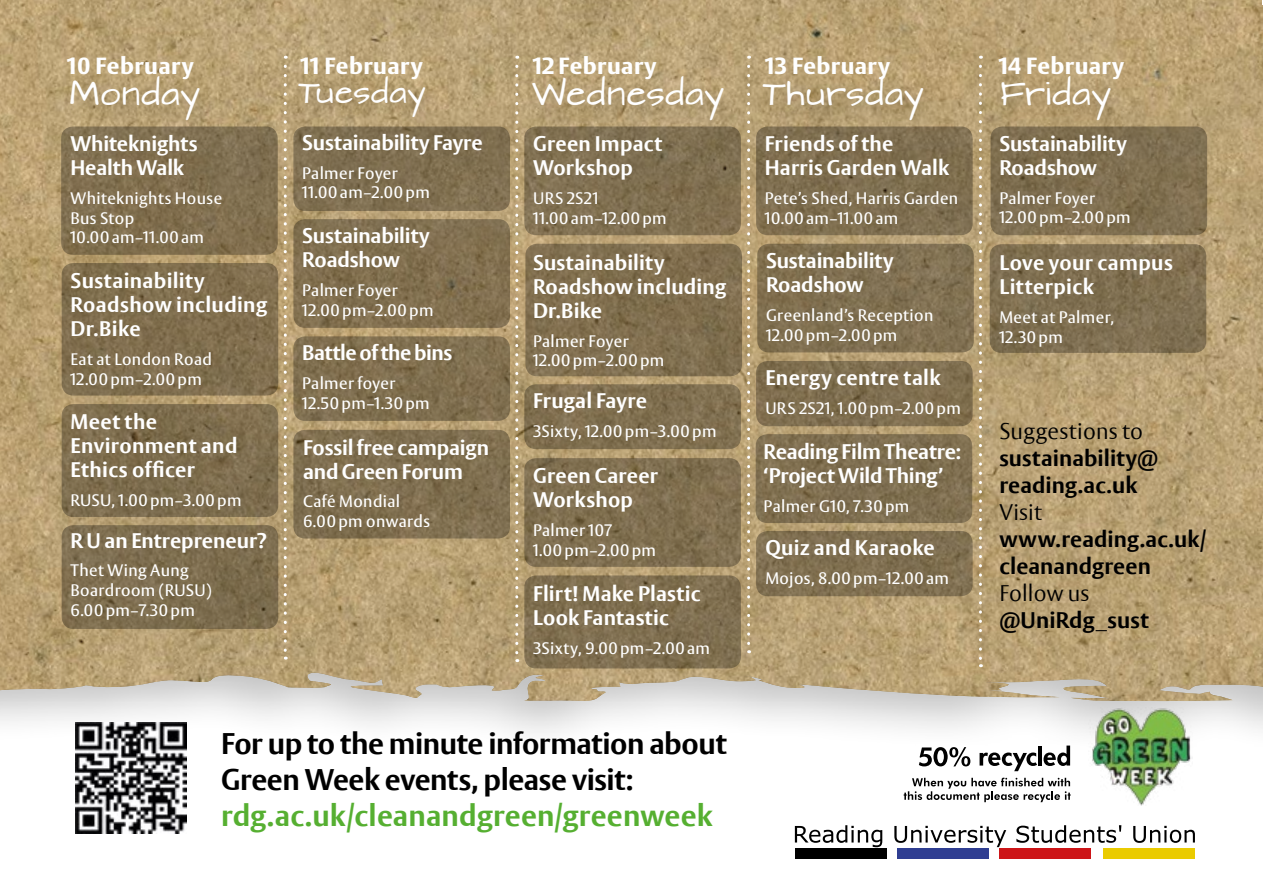
<style>
.page{position:relative;width:1263px;height:893px;background:#fff}
.page>*{position:absolute;margin:0;border:0;box-sizing:border-box;transform-origin:0 0}
.t1{font:700 29.7px/35.7px "Rdg Vesta";letter-spacing:-.015em;color:#000}
.t2{font:700 29.7px "Rdg Vesta";letter-spacing:.005em;color:#56af31}
.t3{font:29.4px "Architects Daughter";letter-spacing:.025em;color:#fff}
.t4{font:27.3px "Architects Daughter";letter-spacing:.015em;color:#fff}
.t5{font:700 23.1px "Rdg Vesta 2";letter-spacing:.015em;color:#fff}
.t6{font:700 22.5px/27px "Rdg Vesta";letter-spacing:.005em;color:#000}
.t7{font:22.5px "Rdg Vesta";letter-spacing:.01em;color:#000}
.t8{font:700 21px/24px "Rdg Vesta";letter-spacing:.005em;color:#fff}
.t9{font:700 21px "Rdg Vesta";letter-spacing:-.02em;color:#fff}
.t10{font:16.5px/19.8px "Rdg Vesta 3";letter-spacing:.025em;color:#fff}
</style>
<div class="page">
<img style="left:0;top:0;width:1263px;height:667px">
<div style="left:0;top:667px;width:1263px;height:226px;background:#000;opacity:.25"></div>
<div style="left:289px;top:68px;width:158px;height:69px;background:#000;opacity:.22"></div>
<div style="left:523px;top:68px;width:222px;height:74px;background:#000;opacity:.22"></div>
<div style="left:992px;top:68px;width:141px;height:74px;background:#000;opacity:.22"></div>
<div style="left:61px;top:68px;width:160px;height:74px;background:#000;opacity:.22"></div>
<div style="left:754px;top:68px;width:192px;height:74px;background:#000;opacity:.22"></div>
<svg style="left:284px;top:66px;width:3px;height:594px;background:#ccba98"></svg>
<svg style="left:515px;top:66px;width:3px;height:596px"></svg>
<svg style="left:747px;top:66px;width:3px;height:587px;background:#cab897"></svg>
<svg style="left:979px;top:66px;width:3px;height:601px;background:#cab998"></svg>
<img style="left:75px;top:722px;width:112px;height:112px">
<svg style="left:795px;top:825px;width:87px;height:22px"></svg>
<svg style="left:894px;top:826px;width:112px;height:21px"></svg>
<svg style="left:1016px;top:825px;width:105px;height:18px"></svg>
<svg style="left:1133px;top:826px;width:62px;height:17px"></svg>
<div style="left:795px;top:848px;width:91px;height:11px;background:#000"></div>
<div style="left:1103px;top:848px;width:91px;height:11px;background:#eacb00"></div>
<div style="left:897px;top:848px;width:91px;height:11px;background:#2f3e92"></div>
<div style="left:1000px;top:848px;width:91px;height:11px;background:#cd1518"></div>
<img style="left:1088px;top:708px;width:105px;height:97px">
<svg style="left:61px;top:127px;width:217px;height:128px;background:#806f4f"></svg>
<div style="left:293px;top:127px;width:217px;height:84px;background:#7f6f50;border-radius:12px"></div>
<svg style="left:293px;top:336px;width:217px;height:85px;background:#806f4f"></svg>
<div style="left:756px;top:434px;width:216px;height:89px;background:#7f6f50;border-radius:12px"></div>
<svg style="left:524px;top:384px;width:217px;height:65px;background:#806f4f"></svg>
<svg style="left:756px;top:361px;width:217px;height:65px;background:#7f6e4f"></svg>
<svg style="left:756px;top:531px;width:217px;height:65px;background:#7f6f50"></svg>
<svg style="left:990px;top:244px;width:216px;height:109px;background:#7f6f51"></svg>
<svg style="left:293px;top:430px;width:217px;height:108px;background:#7f6e4f"></svg>
<svg style="left:62px;top:404px;width:216px;height:113px;background:#7d6d4d"></svg>
<svg style="left:524px;top:458px;width:217px;height:109px;background:#7f6f4f"></svg>
<svg style="left:524px;top:575px;width:217px;height:93px;background:#7f6e4f"></svg>
<svg style="left:62px;top:525px;width:216px;height:104px;background:#7c6d4e"></svg>
<svg style="left:756px;top:127px;width:217px;height:108px;background:#7e6e4f"></svg>
<svg style="left:293px;top:219px;width:217px;height:109px;background:#816f4f"></svg>
<div style="left:990px;top:127px;width:217px;height:108px;background:#7f6f50;border-radius:12px"></div>
<svg style="left:757px;top:244px;width:217px;height:108px;background:#806f50"></svg>
<div style="left:524px;top:127px;width:217px;height:108px;background:#807051;border-radius:12px"></div>
<svg style="left:62px;top:263px;width:216px;height:133px;background:#7f6e4d"></svg>
<svg style="left:525px;top:244px;width:217px;height:132px;background:#806e4f"></svg>
<svg style="left:904px;top:778px;width:166px;height:24px"></svg>
<svg style="left:979px;top:752px;width:58px;height:19px"></svg>
<hr style="left:1038px;top:746px;width:4px;height:19px;background:#000">
<svg style="left:1043px;top:745px;width:27px;height:21px"></svg>
<svg style="left:919px;top:747px;width:51px;height:19px"></svg>
<h3 class="t5" style="left:67px;top:52px;width:128px">10 February</h3>
<h3 class="t5" style="left:301px;top:52px;width:123px">11 February</h3>
<h3 class="t5" style="left:533px;top:52px;width:125px">12 February</h3>
<h3 class="t5" style="left:765px;top:52px;width:126px">13 February</h3>
<h3 class="t5" style="left:999px;top:52px;width:127px">14 February</h3>
<h2 class="t3" style="left:69px;top:78px;width:132px">Monday</h2>
<h3 class="t4" style="left:299px;top:78px;width:129px">Tuesday</h3>
<h2 class="t3" style="left:532px;top:78px;width:194px">Wednesday</h2>
<h2 class="t3" style="left:763px;top:78px;width:163px">Thursday</h2>
<h2 class="t3" style="left:1000px;top:78px;width:113px">Friday</h2>
<p class="t8" style="left:70px;top:132px;width:129px">Whiteknights<br>Health Walk</p>
<p class="t10" style="left:70px;top:189px;width:153px">Whiteknights House<br>Bus Stop<br>10.00am–11.00am</p>
<p class="t8" style="left:70px;top:269px;width:198px">Sustainability<br>Roadshow including<br>Dr.Bike</p>
<p class="t10" style="left:70px;top:350px;width:143px">Eat at London Road<br>12.00pm–2.00pm</p>
<p class="t8" style="left:70px;top:410px;width:169px">Meet the<br>Environment and<br>Ethics officer</p>
<p class="t10" style="left:70px;top:491px;width:173px">RUSU, 1.00pm–3.00pm</p>
<p class="t8" style="left:70px;top:529px;width:198px">R U an Entrepreneur?</p>
<p class="t10" style="left:70px;top:561px;width:143px">Thet Wing Aung<br>Boardroom (RUSU)<br>6.00pm–7.30pm</p>
<p class="t8" style="left:302px;top:131px;width:182px">Sustainability Fayre</p>
<p class="t10" style="left:302px;top:164px;width:129px">Palmer Foyer<br>11.00am–2.00pm</p>
<p class="t8" style="left:302px;top:225px;width:129px">Sustainability<br>Roadshow</p>
<p class="t10" style="left:302px;top:281px;width:133px">Palmer Foyer<br>12.00pm–2.00pm</p>
<p class="t9" style="left:302px;top:340px;width:151px">Battle of the bins</p>
<p class="t10" style="left:302px;top:374px;width:129px">Palmer foyer<br>12.50pm–1.30pm</p>
<p class="t8" style="left:303px;top:436px;width:188px">Fossil free campaign and Green Forum</p>
<p class="t10" style="left:303px;top:493px;width:128px">Café Mondial<br>6.00pm onwards</p>
<p class="t8" style="left:533px;top:132px;width:131px">Green Impact<br>Workshop</p>
<p class="t10" style="left:533px;top:189px;width:135px">URS 2S21<br>11.00am–12.00pm</p>
<p class="t8" style="left:533px;top:251px;width:195px">Sustainability<br>Roadshow including<br>Dr.Bike</p>
<p class="t10" style="left:533px;top:332px;width:133px">Palmer Foyer<br>12.00pm–2.00pm</p>
<p class="t8" style="left:533px;top:389px;width:115px">Frugal Fayre</p>
<p class="t10" style="left:533px;top:422px;width:185px">3Sixty, 12.00pm–3.00pm</p>
<p class="t8" style="left:533px;top:465px;width:126px">Green Career<br>Workshop</p>
<p class="t10" style="left:533px;top:521px;width:124px">Palmer 107<br>1.00pm–2.00pm</p>
<p class="t8" style="left:533px;top:582px;width:169px">Flirt! Make Plastic<br>Look Fantastic</p>
<p class="t10" style="left:533px;top:639px;width:178px">3Sixty, 9.00pm–2.00am</p>
<h1 class="t1" style="left:221px;top:727px;width:507px">For up to the minute information about<br>Green Week events, please visit:</h1>
<h1 class="t2" style="left:221px;top:796px;width:493px">rdg.ac.uk/cleanandgreen/greenweek</h1>
<p class="t8" style="left:765px;top:132px;width:186px">Friends of the<br>Harris Garden Walk</p>
<p class="t10" style="left:765px;top:189px;width:195px">Pete’s Shed, Harris Garden<br>10.00am–11.00am</p>
<p class="t8" style="left:766px;top:249px;width:129px">Sustainability<br>Roadshow</p>
<p class="t10" style="left:766px;top:306px;width:169px">Greenland’s Reception<br>12.00pm–2.00pm</p>
<p class="t8" style="left:765px;top:366px;width:177px">Energy centre talk</p>
<p class="t10" style="left:765px;top:399px;width:197px">URS 2S21, 1.00pm–2.00pm</p>
<p class="t8" style="left:764px;top:441px;width:199px">Reading Film Theatre: ‘Project Wild Thing’</p>
<p class="t10" style="left:764px;top:497px;width:147px">Palmer G10, 7.30pm</p>
<p class="t8" style="left:765px;top:536px;width:171px">Quiz and Karaoke</p>
<p class="t10" style="left:765px;top:569px;width:185px">Mojos, 8.00pm–12.00am</p>
<p class="t8" style="left:999px;top:132px;width:129px">Sustainability<br>Roadshow</p>
<p class="t10" style="left:999px;top:189px;width:133px">Palmer Foyer<br>12.00pm–2.00pm</p>
<p class="t8" style="left:999px;top:251px;width:175px">Love your campus<br>Litterpick</p>
<p class="t10" style="left:999px;top:308px;width:116px">Meet at Palmer,<br>12.30pm</p>
<h3 class="t7" style="left:999px;top:417px;width:145px">Suggestions to</h3>
<h3 class="t6" style="left:999px;top:445px;width:160px">sustainability@ reading.ac.uk</h3>
<h3 class="t7" style="left:999px;top:498px;width:44px">Visit</h3>
<h3 class="t6" style="left:999px;top:526px;width:209px">www.reading.ac.uk/ cleanandgreen</h3>
<h3 class="t7" style="left:999px;top:579px;width:92px">Follow us</h3>
<h3 class="t6" style="left:999px;top:607px;width:151px">@UniRdg_sust</h3>
</div>
